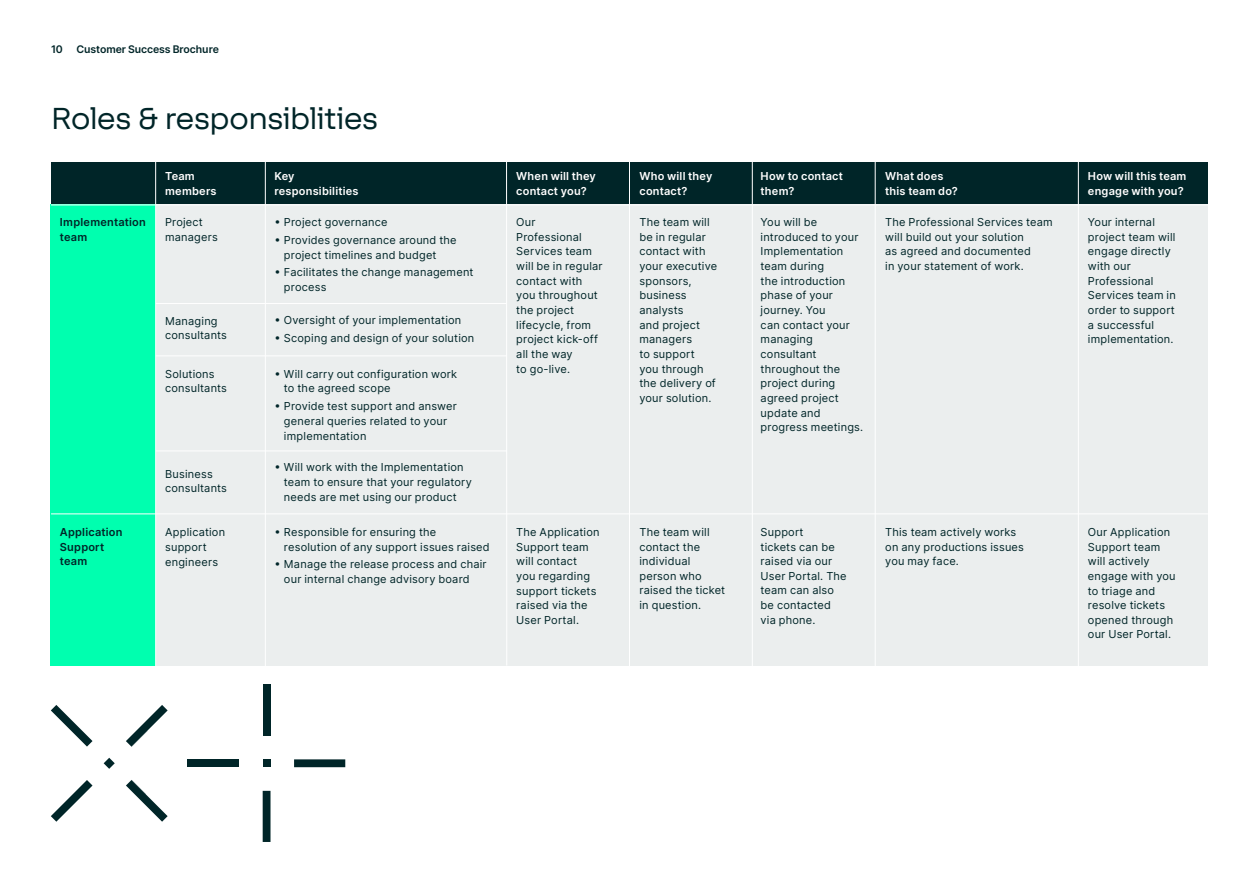
<style>
.page{position:relative;width:1259px;height:893px;background:#fff}
.page>*{position:absolute;margin:0;border:0;box-sizing:border-box;transform-origin:0 0}
.t1{font:33px "F37 Lineca";letter-spacing:-.025em;color:#002528}
.t2{font:10.95px/14.7px "Inter";letter-spacing:.02em;color:#002528}
.t3{font:600 10.95px/14.7px "Inter";letter-spacing:.02em;color:#fff}
.t4{font:600 10.95px/14.7px "Inter";letter-spacing:.02em;color:#002528}
.t5{font:600 10.5px "Inter";letter-spacing:-.005em;color:#002528}
</style>
<div class="page">
<div style="left:51px;top:162px;width:1157px;height:43px;background:#002528"></div>
<div style="left:156px;top:343px;width:1051px;height:323px;background:#ebeeee"></div>
<div style="left:156px;top:205px;width:1052px;height:138px;background:#ebeeee"></div>
<hr style="left:629px;top:162px;width:1px;height:504px;background:#fff">
<div style="left:51px;top:205px;width:105px;height:138px;background:#00ffaf"></div>
<div style="left:51px;top:343px;width:105px;height:323px;background:#00ffaf"></div>
<hr style="left:155px;top:162px;width:1px;height:504px;background:#fff">
<hr style="left:265px;top:162px;width:1px;height:504px;background:#fff">
<hr style="left:875px;top:162px;width:1px;height:504px;background:#fff">
<hr style="left:752px;top:162px;width:1px;height:504px;background:#fff">
<hr style="left:506px;top:162px;width:1px;height:504px;background:#fff">
<hr style="left:1078px;top:162px;width:1px;height:504px;background:#fff">
<hr style="left:51px;top:514px;width:1157px;height:1px;background:#fff">
<svg style="left:294px;top:759px;width:51px;height:8px"></svg>
<div style="left:188px;top:759px;width:51px;height:8px;background:#002528"></div>
<div style="left:263px;top:759px;width:7px;height:8px;background:#002528"></div>
<div style="left:263px;top:685px;width:7px;height:51px;background:#002528"></div>
<svg style="left:263px;top:791px;width:7px;height:51px"></svg>
<svg style="left:126px;top:705px;width:42px;height:42px"></svg>
<svg style="left:51px;top:780px;width:41px;height:42px"></svg>
<svg style="left:104px;top:758px;width:11px;height:11px"></svg>
<svg style="left:51px;top:705px;width:41px;height:42px"></svg>
<svg style="left:126px;top:780px;width:42px;height:42px"></svg>
<hr style="left:51px;top:205px;width:1157px;height:1px;background:#fff">
<hr style="left:156px;top:303px;width:351px;height:1px;background:#fff">
<hr style="left:156px;top:356px;width:351px;height:1px;background:#fff">
<hr style="left:156px;top:451px;width:351px;height:1px;background:#fff">
<p class="t5" style="left:51px;top:41px;width:13px">10</p>
<p class="t5" style="left:77px;top:41px;width:144px">Customer Success Brochure</p>
<h1 class="t1" style="left:51px;top:94px;width:329px">Roles &amp; responsiblities</h1>
<p class="t3" style="left:165px;top:169px;width:53px">Team members</p>
<p class="t3" style="left:516px;top:169px;width:81px">When will they contact you?</p>
<p class="t3" style="left:639px;top:169px;width:74px">Who will they contact?</p>
<p class="t3" style="left:760px;top:169px;width:84px">How to contact them?</p>
<p class="t3" style="left:885px;top:169px;width:74px">What does this team do?</p>
<p class="t3" style="left:1088px;top:169px;width:100px">How will this team engage with you?</p>
<p class="t3" style="left:274px;top:169px;width:86px">Key responsibilities</p>
<p class="t4" style="left:60px;top:214px;width:87px">Implementation team</p>
<p class="t2" style="left:165px;top:214px;width:54px">Project managers</p>
<p class="t2" style="left:165px;top:313px;width:63px">Managing consultants</p>
<p class="t2" style="left:165px;top:366px;width:63px">Solutions consultants</p>
<p class="t2" style="left:165px;top:466px;width:63px">Business consultants</p>
<p class="t2" style="left:274px;top:214px;width:115px">• Project governance</p>
<p class="t2" style="left:284px;top:232px;width:174px;text-indent:-10px">• Provides governance around the project timelines and budget</p>
<p class="t2" style="left:284px;top:265px;width:191px;text-indent:-10px">• Facilitates the change management process</p>
<p class="t2" style="left:274px;top:313px;width:188px">• Oversight of your implementation</p>
<p class="t2" style="left:274px;top:331px;width:201px">• Scoping and design of your solution</p>
<p class="t2" style="left:284px;top:366px;width:175px;text-indent:-10px">• Will carry out configuration work to the agreed scope</p>
<p class="t2" style="left:284px;top:399px;width:174px;text-indent:-10px">• Provide test support and answer general queries related to your implementation</p>
<p class="t2" style="left:284px;top:460px;width:189px;text-indent:-10px">• Will work with the Implementation team to ensure that your regulatory needs are met using our product</p>
<p class="t4" style="left:60px;top:524px;width:64px">Application<br>Support team</p>
<p class="t2" style="left:165px;top:524px;width:61px">Application support engineers</p>
<p class="t2" style="left:284px;top:524px;width:207px;text-indent:-10px">• Responsible for ensuring the resolution of any support issues raised</p>
<p class="t2" style="left:284px;top:557px;width:204px;text-indent:-10px">• Manage the release process and chair our internal change advisory board</p>
<p class="t2" style="left:639px;top:214px;width:79px">The team will be in regular contact with your executive sponsors, business analysts<br>and project managers<br>to support<br>you through the delivery of your solution.</p>
<p class="t2" style="left:760px;top:214px;width:104px">You will be introduced to your<br>Implementation team during<br>the introduction phase of your journey. You<br>can contact your managing consultant throughout the project during agreed project update and progress meetings.</p>
<p class="t2" style="left:885px;top:214px;width:169px">The Professional Services team will build out your solution<br>as agreed and documented<br>in your statement of work.</p>
<p class="t2" style="left:516px;top:214px;width:88px">Our<br>Professional<br>Services team will be in regular contact with you throughout the project lifecycle, from project kick-off all the way<br>to go-live.</p>
<p class="t2" style="left:1088px;top:214px;width:89px">Your internal project team will engage directly with our<br>Professional<br>Services team in order to support a successful implementation.</p>
<p class="t2" style="left:639px;top:524px;width:87px">The team will contact the individual person who raised the ticket in question.</p>
<p class="t2" style="left:760px;top:524px;width:88px">Support<br>tickets can be raised via our<br>User Portal. The team can also be contacted via phone.</p>
<p class="t2" style="left:885px;top:524px;width:140px">This team actively works on any productions issues you may face.</p>
<p class="t2" style="left:516px;top:524px;width:85px">The Application<br>Support team will contact<br>you regarding support tickets raised via the<br>User Portal.</p>
<p class="t2" style="left:1088px;top:524px;width:89px">Our Application<br>Support team will actively engage with you to triage and resolve tickets opened through our User Portal.</p>
</div>
